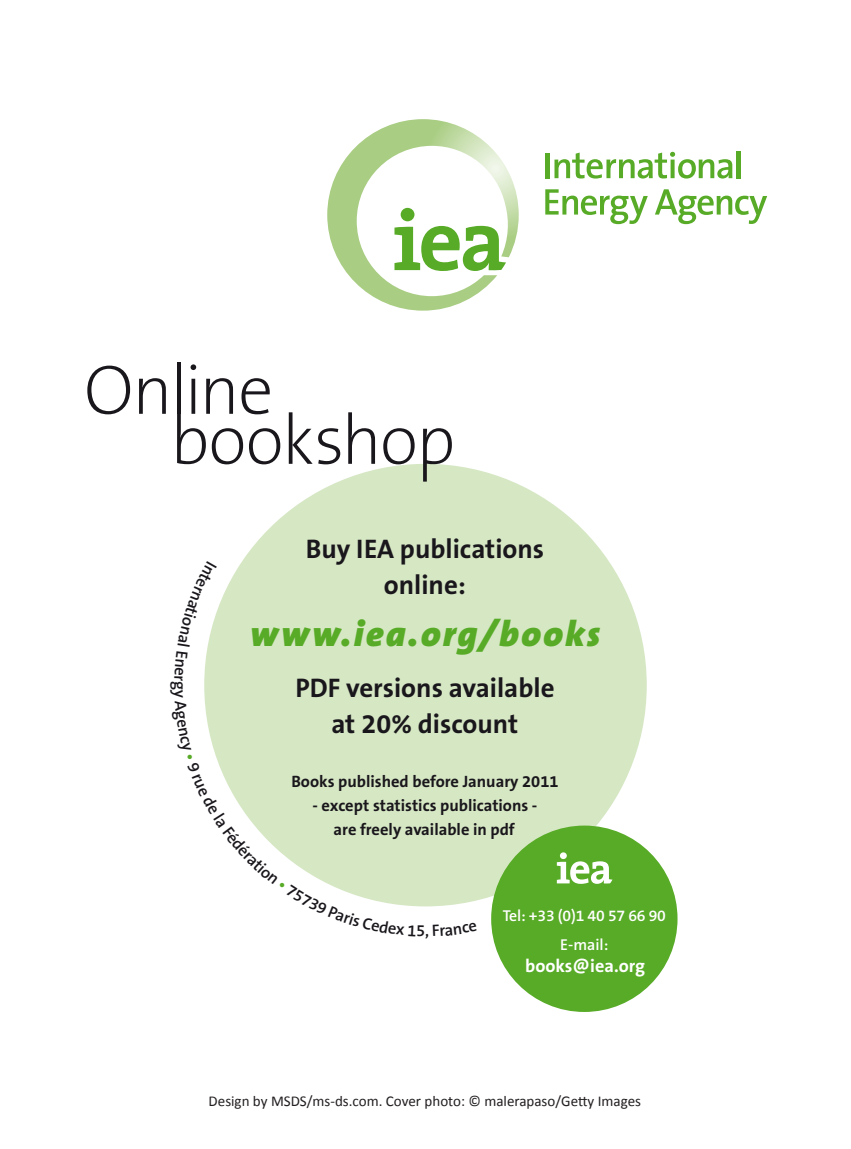
<style>
.page{position:relative;width:851px;height:1149px;background:#fff}
.page>*{position:absolute;margin:0;border:0;box-sizing:border-box;transform-origin:0 0}
.t1{font:200 70.5px/49.9px "The Sans B2";letter-spacing:-.03em;color:#1a171c}
.t2{font:italic 900 36px "The Sans B9";letter-spacing:.06em;color:#58ab27}
.t3{font:700 27px/36px "The Sans B7";color:#1a171c;text-align:center}
.t4{font:700 18.3px "The Sans B7";color:#fff}
.t5{font:700 16.5px/24px "The Sans B7";color:#1a171c;text-align:center}
.t6{font:600 16.5px "The Sans B6";color:#1a171c}
.t7{font:600 15.75px/28.7px "The Sans B6";letter-spacing:-.01em;color:#fff;text-align:center}
.t8{font:15px "Calibri";color:#231f20}
</style>
<div class="page">
<svg style="left:327px;top:119px;width:191px;height:191px"></svg>
<hr style="left:545px;top:153px;width:4px;height:25px;background:#58ab27">
<svg style="left:554px;top:152px;width:178px;height:26px"></svg>
<hr style="left:736px;top:151px;width:4px;height:27px;background:#58ab27">
<svg style="left:545px;top:189px;width:102px;height:35px"></svg>
<svg style="left:655px;top:189px;width:112px;height:35px"></svg>
<div style="left:204px;top:463px;width:442px;height:443px;background:#d6e7c4;border-radius:50%"></div>
<div style="left:491px;top:825px;width:186px;height:186px;background:#58ab27;border-radius:50%"></div>
<svg style="left:556px;top:852px;width:56px;height:31px"></svg>
<svg style="left:204px;top:611px;width:13px;height:69px"></svg>
<h1 class="t1" style="left:170px;top:367px;width:287px;text-indent:-86px">Online bookshop</h1>
<p class="t6" style="left:187px;top:680px;width:10px;rotate:90deg">g</p>
<h3 class="t3" style="left:305px;top:532px;width:240px">Buy IEA publications online:</h3>
<h2 class="t2" style="left:250px;top:613px;width:352px">www.iea.org/books</h2>
<h3 class="t3" style="left:295px;top:670px;width:261px">PDF versions available at 20% discount</h3>
<p class="t5" style="left:291px;top:769px;width:268px">Books published before January 2011</p>
<p class="t5" style="left:312px;top:793px;width:226px">- except statistics publications - are freely available in pdf</p>
<p class="t6" style="left:425px;top:923px;width:5px">,</p>
<p class="t7" style="left:502px;top:902px;width:165px">Tel: +33 (0)1 40 57 66 90<br>E-mail:</p>
<p class="t4" style="left:525px;top:955px;width:121px">books@iea.org</p>
<p class="t8" style="left:208px;top:1091px;width:434px">Design by MSDS/ms-ds.com. Cover photo: © malerapaso/Getty Images</p>
</div>
